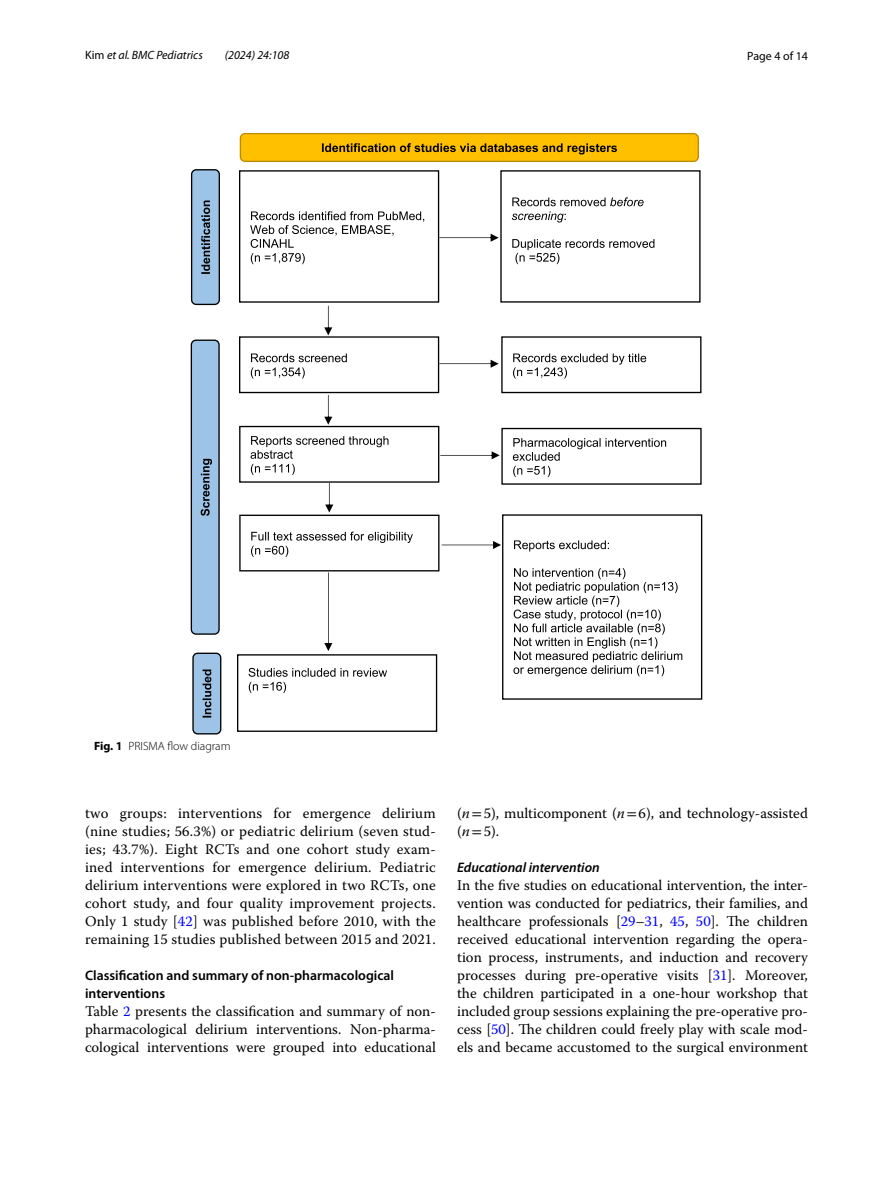
<style>
.page{position:relative;width:893px;height:1187px;background:#fff}
.page>*{position:absolute;margin:0;border:0;box-sizing:border-box;transform-origin:0 0}
.t1{font:14.7px/18px "Warnock Pro";color:#000;text-align:justify}
.t2{font:600 13.8px/18px "Myriad Pro";color:#000}
.t3{font:italic 600 13.8px "Myriad Pro";color:#000}
.t4{font:italic 12px "Myriad Pro";color:#000}
.t5{font:300 12px "Myriad Pro";color:#000}
.t6{font:12px "Myriad Pro";color:#000}
.s1{font-style:normal}
.s2{font-weight:700}
.s3{color:#00f}
.s4{font-style:italic}
.s5{font-family:"STIX"}
</style>
<div class="page">
<div style="left:239px;top:170px;width:200px;height:133px;border:1px solid #000"></div>
<svg style="left:250px;top:211px;width:174px;height:53px"></svg>
<svg style="left:512px;top:197px;width:132px;height:25px"></svg>
<svg style="left:512px;top:239px;width:142px;height:25px"></svg>
<div style="left:239px;top:336px;width:200px;height:57px;border:1px solid #000"></div>
<svg style="left:251px;top:353px;width:96px;height:25px"></svg>
<div style="left:501px;top:336px;width:200px;height:57px;border:1px solid #000"></div>
<svg style="left:513px;top:353px;width:133px;height:25px"></svg>
<div style="left:239px;top:426px;width:200px;height:56px;border:1px solid #000"></div>
<svg style="left:251px;top:436px;width:137px;height:39px"></svg>
<div style="left:501px;top:428px;width:201px;height:56px;border:1px solid #000"></div>
<svg style="left:513px;top:438px;width:153px;height:39px"></svg>
<div style="left:239px;top:514px;width:200px;height:57px;border:1px solid #000"></div>
<svg style="left:251px;top:531px;width:162px;height:26px"></svg>
<div style="left:502px;top:514px;width:200px;height:185px;border:1px solid #000"></div>
<svg style="left:514px;top:540px;width:95px;height:11px"></svg>
<svg style="left:513px;top:568px;width:169px;height:108px"></svg>
<div style="left:237px;top:654px;width:200px;height:77px;border:1px solid #000"></div>
<svg style="left:249px;top:667px;width:138px;height:26px"></svg>
<svg style="left:439px;top:234px;width:60px;height:8px"></svg>
<svg style="left:439px;top:360px;width:60px;height:8px"></svg>
<svg style="left:440px;top:451px;width:60px;height:8px"></svg>
<svg style="left:442px;top:541px;width:59px;height:8px"></svg>
<div style="left:240px;top:134px;width:458px;height:27px;background:#ffc000;border-radius:5px"></div>
<div style="left:240px;top:133px;width:459px;height:29px;border:1px solid #bc8c00;border-radius:5px"></div>
<svg style="left:322px;top:143px;width:295px;height:11px"></svg>
<div style="left:192px;top:170px;width:27px;height:134px;background:#9dc3e6;border-radius:5px"></div>
<div style="left:191px;top:169px;width:29px;height:136px;border:1px solid #000;border-radius:5px"></div>
<svg style="left:201px;top:200px;width:9px;height:74px"></svg>
<div style="left:191px;top:340px;width:28px;height:294px;background:#9dc3e6;border-radius:5px"></div>
<div style="left:191px;top:339px;width:29px;height:295px;border:1px solid #000;border-radius:5px"></div>
<svg style="left:201px;top:459px;width:11px;height:57px"></svg>
<div style="left:193px;top:653px;width:28px;height:80px;background:#9dc3e6;border-radius:5px"></div>
<div style="left:192px;top:652px;width:29px;height:82px;border:1px solid #000;border-radius:5px"></div>
<svg style="left:203px;top:669px;width:8px;height:48px"></svg>
<svg style="left:324px;top:306px;width:8px;height:29px"></svg>
<svg style="left:324px;top:395px;width:8px;height:29px"></svg>
<svg style="left:325px;top:483px;width:8px;height:29px"></svg>
<svg style="left:324px;top:572px;width:8px;height:79px"></svg>
<p class="t4" style="left:85px;top:48px;width:119px"><span class="s1">Kim</span> et al. BMC Pediatrics</p>
<p class="t4" style="left:225px;top:48px;width:66px">(2024) 24:108</p>
<p class="t6" style="left:747px;top:48px;width:62px">Page 4 of 14</p>
<p class="t5" style="left:94px;top:739px;width:138px"><span class="s2">Fig. 1</span> PRISMA flow diagram</p>
<p class="t1" style="left:85px;top:803px;width:352px">two groups: interventions for emergence delirium (nine studies; 56.3%) or pediatric delirium (seven stud&shy;ies; 43.7%). Eight RCTs and one cohort study exam&shy;ined interventions for emergence delirium. Pediatric delirium interventions were explored in two RCTs, one cohort study, and four quality improvement projects.<br>Only 1 study [<span class="s3">42</span>] was published before 2010, with the remaining 15 studies published between 2015 and 2021.</p>
<p class="t2" style="left:85px;top:965px;width:311px">Classification and summary of non‑pharmacological interventions</p>
<p class="t1" style="left:85px;top:1001px;width:352px">Table <span class="s3">2</span> presents the classification and summary of non&shy;pharmacological delirium interventions. Non-pharma&shy;cological interventions were grouped into educational</p>
<p class="t1" style="left:457px;top:803px;width:352px">(<span class="s4">n</span><span class="s5">=</span>5), multicomponent (<span class="s4">n</span><span class="s5">=</span>6), and technology-assisted (<span class="s4">n</span><span class="s5">=</span>5).</p>
<p class="t3" style="left:457px;top:858px;width:144px">Educational intervention</p>
<p class="t1" style="left:457px;top:875px;width:352px">In the five studies on educational intervention, the inter&shy;vention was conducted for pediatrics, their families, and healthcare professionals [<span class="s3">29</span>–<span class="s3">31</span>, <span class="s3">45</span>, <span class="s3">50</span>]. The children received educational intervention regarding the opera&shy;tion process, instruments, and induction and recovery processes during pre-operative visits [<span class="s3">31</span>]. Moreover, the children participated in a one-hour workshop that included group sessions explaining the pre-operative pro&shy;cess [<span class="s3">50</span>]. The children could freely play with scale mod&shy;els and became accustomed to the surgical environment</p>
</div>
